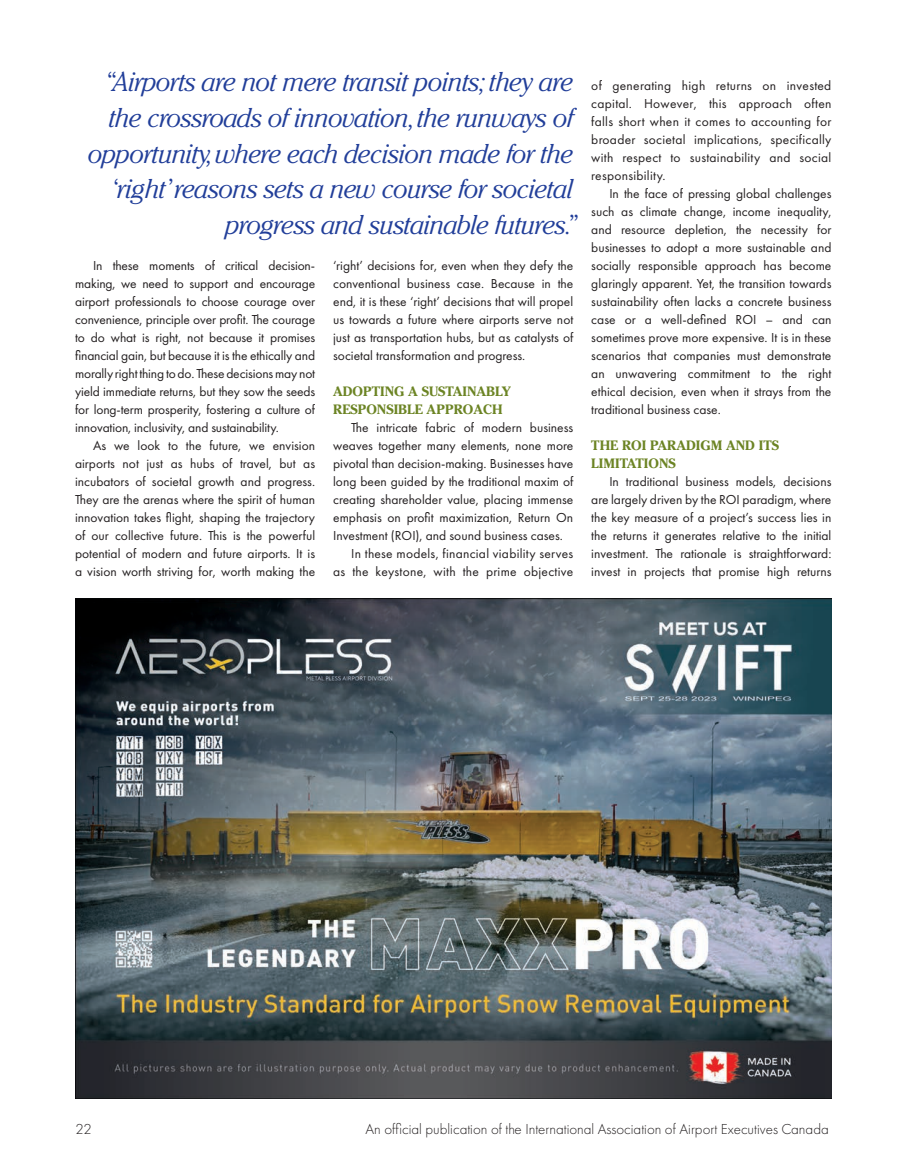
<style>
.page{position:relative;width:905px;height:1175px;background:#fff}
.page>*{position:absolute;margin:0;border:0;box-sizing:border-box;transform-origin:0 0}
.Deck{font:italic 300 27px/35.7px "Cheltenham Std";letter-spacing:-.025em;color:#213e99;text-align:right}
.t1{font:300 15px "Futura PT";color:#231f20}
.t2{font:13.5px/18px "Futura PT";color:#231f20;text-align:justify}
.t3{font:13.5px/18px "Futura PT";letter-spacing:.02em;color:#231f20;text-align:right}
.Subhead{font:700 13.5px/18px "Cheltenham Std";color:#6c8424}
</style>
<div class="page">
<img style="left:75px;top:598px;width:756px;height:500px">
<p class="Deck" style="left:88px;top:64px;width:491px">“Airports are not mere transit points; they are the crossroads of innovation,the runways of opportunity,where each decision made for the ‘right’ reasons sets a new course for societal progress and sustainable futures.”</p>
<p class="t2" style="left:75px;top:256px;width:242px;text-indent:18px">In these moments of critical decision&shy;making, we need to support and encourage airport professionals to choose courage over convenience, principle over profit. The courage to do what is right, not because it promises financial gain, but because it is the ethically and morally right thing to do. These decisions may not yield immediate returns, but they sow the seeds for long-term prosperity, fostering a culture of innovation, inclusivity, and sustainability.</p>
<p class="t2" style="left:75px;top:436px;width:242px;text-indent:18px">As we look to the future, we envision airports not just as hubs of travel, but as incubators of societal growth and progress.<br>They are the arenas where the spirit of human innovation takes flight, shaping the trajectory of our collective future. This is the powerful potential of modern and future airports. It is a vision worth striving for, worth making the</p>
<p class="t2" style="left:333px;top:256px;width:242px">‘right’ decisions for, even when they defy the conventional business case. Because in the end, it is these ‘right’ decisions that will propel us towards a future where airports serve not just as transportation hubs, but as catalysts of societal transformation and progress.</p>
<p class="Subhead" style="left:333px;top:382px;width:179px">ADOPTING A SUSTAINABLY<br>RESPONSIBLE APPROACH</p>
<p class="t2" style="left:333px;top:418px;width:242px;text-indent:18px">The intricate fabric of modern business weaves together many elements, none more pivotal than decision-making. Businesses have long been guided by the traditional maxim of creating shareholder value, placing immense emphasis on profit maximization, Return On Investment (ROI), and sound business cases.</p>
<p class="t3" style="left:333px;top:544px;width:242px">In these models, financial viability serves<br>as the keystone, with the prime objective</p>
<p class="t2" style="left:591px;top:76px;width:242px">of generating high returns on invested capital. However, this approach often falls short when it comes to accounting for broader societal implications, specifically with respect to sustainability and social responsibility.</p>
<p class="t2" style="left:591px;top:184px;width:242px;text-indent:18px">In the face of pressing global challenges such as climate change, income inequality, and resource depletion, the necessity for businesses to adopt a more sustainable and socially responsible approach has become glaringly apparent. Yet, the transition towards sustainability often lacks a concrete business case or a well-defined ROI – and can sometimes prove more expensive. It is in these scenarios that companies must demonstrate an unwavering commitment to the right ethical decision, even when it strays from the traditional business case.</p>
<p class="Subhead" style="left:591px;top:436px;width:189px">THE ROI PARADIGM AND ITS<br>LIMITATIONS</p>
<p class="t2" style="left:591px;top:472px;width:242px;text-indent:18px">In traditional business models, decisions are largely driven by the ROI paradigm, where the key measure of a project’s success lies in the returns it generates relative to the initial investment. The rationale is straightforward: invest in projects that promise high returns</p>
<p class="t1" style="left:75px;top:1120px;width:18px">22</p>
<p class="t1" style="left:365px;top:1120px;width:465px">An official publication of the International Association of Airport Executives Canada</p>
</div>
